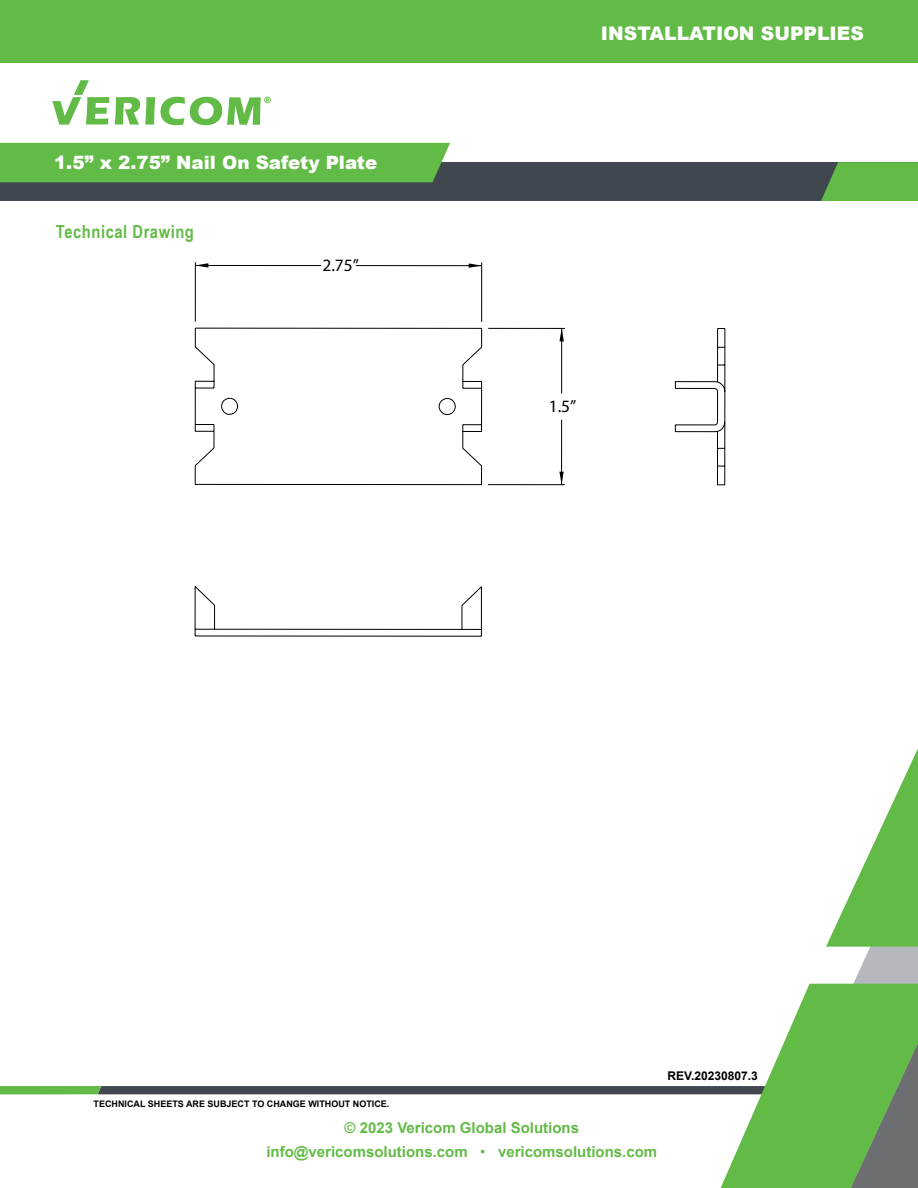
<style>
.page{position:relative;width:918px;height:1188px;background:#fff}
.page>*{position:absolute;margin:0;border:0;box-sizing:border-box;transform-origin:0 0}
.t1{font:900 18.75px "Arial";color:#fff}
.t2{font:900 18.3px "Arial";color:#fff}
.t3{font:700 18px "Arial Narrow";letter-spacing:.03em;color:#62bb46}
.t4{font:17.4px "Myriad Pro";color:#000}
.t5{font:700 15px/24.8px "Arial";color:#62bb46;text-align:center}
.t6{font:700 12px "Arial";color:#000}
.t7{font:700 9px "Arial";color:#000}
.s1{font-weight:400}
</style>
<div class="page">
<div style="left:0;top:162px;width:918px;height:39px;background:#40474f"></div>
<div style="left:0;top:0;width:918px;height:63px;background:#62bb46"></div>
<svg style="left:101px;top:1086px;width:614px;height:8px;background:#414850"></svg>
<svg style="left:0;top:1086px;width:101px;height:8px"></svg>
<svg style="left:809px;top:947px;width:109px;height:37px;fill:#b5b8bc"></svg>
<svg style="left:715px;top:984px;width:203px;height:204px"></svg>
<svg style="left:826px;top:748px;width:92px;height:199px"></svg>
<svg style="left:821px;top:162px;width:97px;height:39px;background:#5eb046"></svg>
<div style="left:0;top:143px;width:450px;height:39px;background:#62bb46"></div>
<svg style="left:115px;top:97px;width:40px;height:28px"></svg>
<svg style="left:52px;top:80px;width:57px;height:45px"></svg>
<svg style="left:161px;top:97px;width:110px;height:28px"></svg>
<svg style="left:195px;top:262px;width:530px;height:375px"></svg>
<svg style="left:195px;top:263px;width:13px;height:5px"></svg>
<hr style="left:356px;top:265px;width:126px;height:1px;background:#010101">
<svg style="left:469px;top:264px;width:13px;height:4px"></svg>
<hr style="left:488px;top:328px;width:77px;height:1px;background:#010101">
<hr style="left:488px;top:484px;width:77px;height:1px;background:#010101">
<hr style="left:561px;top:328px;width:1px;height:66px;background:#010101">
<svg style="left:560px;top:329px;width:4px;height:12px"></svg>
<hr style="left:561px;top:420px;width:1px;height:65px;background:#010101">
<svg style="left:559px;top:472px;width:5px;height:13px"></svg>
<p class="t2" style="left:54px;top:150px;width:325px">1.5” x 2.75” Nail On Safety Plate</p>
<p class="t3" style="left:56px;top:218px;width:139px">Technical Drawing</p>
<p class="t4" style="left:322px;top:254px;width:38px">2.75”</p>
<p class="t1" style="left:601px;top:19px;width:265px">INSTALLATION SUPPLIES</p>
<p class="t4" style="left:549px;top:396px;width:29px">1.5”</p>
<p class="t6" style="left:667px;top:1067px;width:92px">REV.20230807.3</p>
<p class="t7" style="left:94px;top:1098px;width:297px">TECHNICAL SHEETS ARE SUBJECT TO CHANGE WITHOUT NOTICE.</p>
<p class="t5" style="left:266px;top:1115px;width:392px">© 2023 Vericom Global Solutions info@vericomsolutions.com <span class="s1">•</span> vericomsolutions.com</p>
</div>
